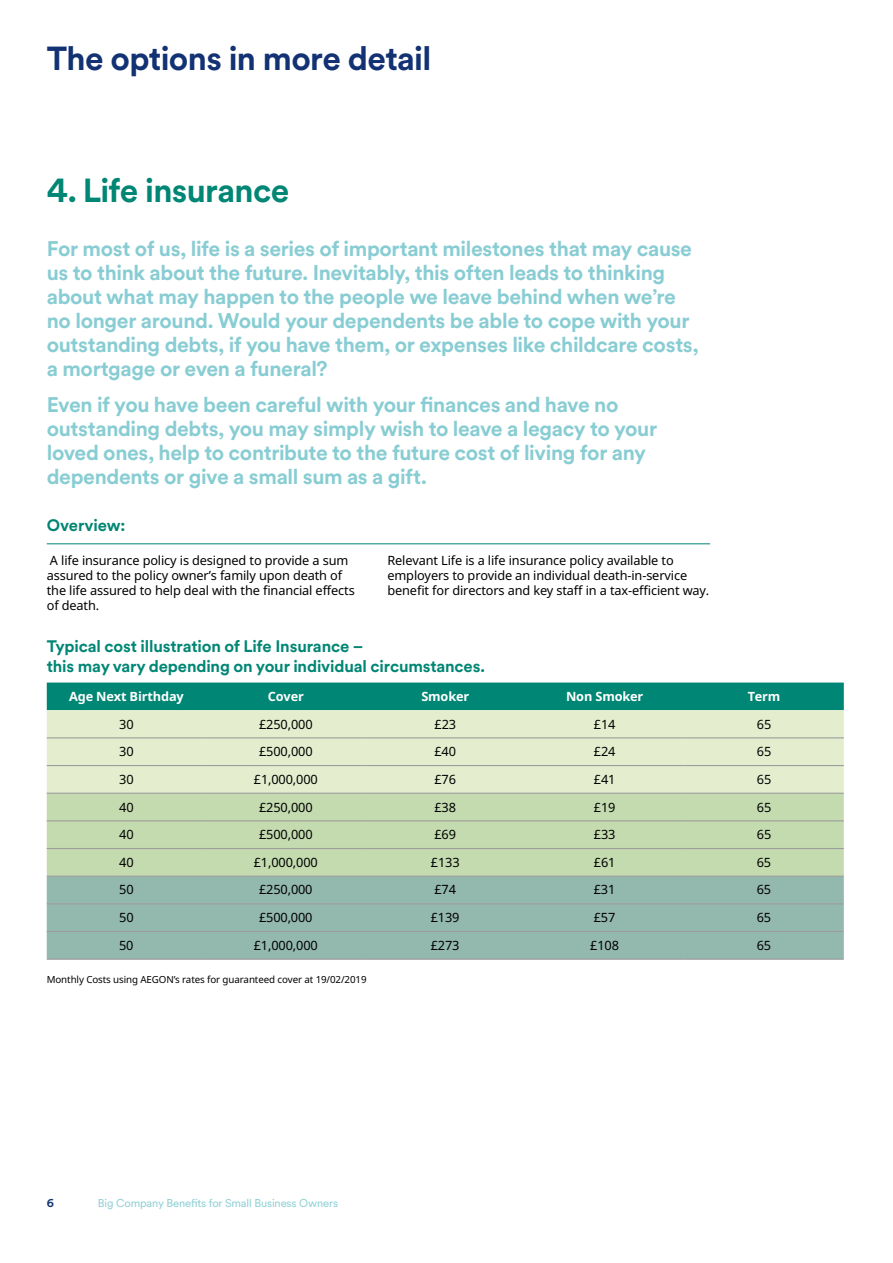
<style>
.page{position:relative;width:893px;height:1263px;background:#fff}
.page>*{position:absolute;margin:0;border:0;box-sizing:border-box;transform-origin:0 0}
.t1{font:700 33px "Schroders Circular";letter-spacing:-.02em;color:#123274}
.t2{font:700 33px "Schroders Circular";letter-spacing:-.02em;color:#008674}
.t3{font:700 21px/24px "Schroders Circular";letter-spacing:-.02em;color:#88cdd3}
.t4{font:700 16.5px/19.5px "Schroders Circular";letter-spacing:-.01em;color:#008674}
.t5{font:12.75px/15px "Noto Sans";letter-spacing:-.01em;color:#000}
.t6{font:700 12.75px "Noto Sans";letter-spacing:-.01em;color:#fff}
.t7{font:11.25px "Schroders Circular";letter-spacing:-.01em;color:#88cdd3}
.t8{font:700 11.25px "Schroders Circular";color:#123274}
.t9{font:9.75px "Noto Sans";letter-spacing:-.01em;color:#000}
</style>
<div class="page">
<hr style="left:47px;top:543px;width:663px;height:1px;background:#008674">
<div style="left:47px;top:682px;width:797px;height:28px;background:#008674"></div>
<div style="left:47px;top:710px;width:797px;height:83px;background:#e4eece"></div>
<div style="left:47px;top:794px;width:797px;height:82px;background:#c3dbaf"></div>
<div style="left:47px;top:877px;width:797px;height:82px;background:#93b8ae"></div>
<hr style="left:47px;top:765px;width:159px;height:1px;background:#9d9d9c">
<hr style="left:206px;top:765px;width:160px;height:1px;background:#9d9d9c">
<hr style="left:366px;top:765px;width:159px;height:1px;background:#9d9d9c">
<hr style="left:525px;top:765px;width:159px;height:1px;background:#9d9d9c">
<hr style="left:684px;top:765px;width:160px;height:1px;background:#9d9d9c">
<hr style="left:47px;top:793px;width:159px;height:1px;background:#9d9d9c">
<hr style="left:206px;top:793px;width:160px;height:1px;background:#9d9d9c">
<hr style="left:366px;top:793px;width:159px;height:1px;background:#9d9d9c">
<hr style="left:525px;top:793px;width:159px;height:1px;background:#9d9d9c">
<hr style="left:684px;top:793px;width:160px;height:1px;background:#9d9d9c">
<hr style="left:47px;top:820px;width:159px;height:1px;background:#9d9d9c">
<hr style="left:206px;top:820px;width:160px;height:1px;background:#9d9d9c">
<hr style="left:366px;top:820px;width:159px;height:1px;background:#9d9d9c">
<hr style="left:525px;top:820px;width:159px;height:1px;background:#9d9d9c">
<hr style="left:684px;top:820px;width:160px;height:1px;background:#9d9d9c">
<hr style="left:47px;top:848px;width:159px;height:1px;background:#9d9d9c">
<hr style="left:206px;top:848px;width:160px;height:1px;background:#9d9d9c">
<hr style="left:366px;top:848px;width:159px;height:1px;background:#9d9d9c">
<hr style="left:525px;top:848px;width:159px;height:1px;background:#9d9d9c">
<hr style="left:684px;top:848px;width:160px;height:1px;background:#9d9d9c">
<hr style="left:47px;top:876px;width:159px;height:1px;background:#9d9d9c">
<hr style="left:206px;top:876px;width:160px;height:1px;background:#9d9d9c">
<hr style="left:366px;top:876px;width:159px;height:1px;background:#9d9d9c">
<hr style="left:525px;top:876px;width:159px;height:1px;background:#9d9d9c">
<hr style="left:684px;top:876px;width:160px;height:1px;background:#9d9d9c">
<hr style="left:47px;top:903px;width:159px;height:1px;background:#9d9d9c">
<hr style="left:206px;top:903px;width:160px;height:1px;background:#9d9d9c">
<hr style="left:366px;top:903px;width:159px;height:1px;background:#9d9d9c">
<hr style="left:525px;top:903px;width:159px;height:1px;background:#9d9d9c">
<hr style="left:684px;top:903px;width:160px;height:1px;background:#9d9d9c">
<hr style="left:47px;top:931px;width:159px;height:1px;background:#9d9d9c">
<hr style="left:206px;top:931px;width:160px;height:1px;background:#9d9d9c">
<hr style="left:366px;top:931px;width:159px;height:1px;background:#9d9d9c">
<hr style="left:525px;top:931px;width:159px;height:1px;background:#9d9d9c">
<hr style="left:684px;top:931px;width:160px;height:1px;background:#9d9d9c">
<hr style="left:47px;top:959px;width:159px;height:1px;background:#9d9d9c">
<hr style="left:206px;top:959px;width:160px;height:1px;background:#9d9d9c">
<hr style="left:366px;top:959px;width:159px;height:1px;background:#9d9d9c">
<hr style="left:525px;top:959px;width:159px;height:1px;background:#9d9d9c">
<hr style="left:684px;top:959px;width:160px;height:1px;background:#9d9d9c">
<hr style="left:47px;top:737px;width:159px;height:1px;background:#9d9d9c">
<hr style="left:206px;top:737px;width:160px;height:1px;background:#9d9d9c">
<hr style="left:366px;top:737px;width:159px;height:1px;background:#9d9d9c">
<hr style="left:525px;top:737px;width:159px;height:1px;background:#9d9d9c">
<hr style="left:684px;top:737px;width:160px;height:1px;background:#9d9d9c">
<h1 class="t1" style="left:47px;top:36px;width:386px">The options in more detail</h1>
<h1 class="t2" style="left:47px;top:168px;width:244px">4. Life insurance</h1>
<p class="t3" style="left:47px;top:235px;width:653px">For most of us, life is a series of important milestones that may cause us to think about the future. Inevitably, this often leads to thinking about what may happen to the people we leave behind when we’re no longer around. Would your dependents be able to cope with your outstanding debts, if you have them, or expenses like childcare costs, a mortgage or even a funeral?</p>
<p class="t3" style="left:47px;top:392px;width:612px">Even if you have been careful with your finances and have no outstanding debts, you may simply wish to leave a legacy to your loved ones, help to contribute to the future cost of living for any dependents or give a small sum as a gift.</p>
<p class="t4" style="left:47px;top:514px;width:80px">Overview:</p>
<p class="t5" style="left:47px;top:552px;width:310px">A life insurance policy is designed to provide a sum assured to the policy owner’s family upon death of the life assured to help deal with the financial effects of death.</p>
<p class="t5" style="left:387px;top:552px;width:323px">Relevant Life is a life insurance policy available to employers to provide an individual death-in-service benefit for directors and key staff in a tax-efficient way.</p>
<p class="t4" style="left:47px;top:636px;width:440px">Typical cost illustration of Life Insurance –<br>this may vary depending on your individual circumstances.</p>
<p class="t6" style="left:69px;top:687px;width:116px">Age Next Birthday</p>
<p class="t6" style="left:268px;top:687px;width:37px">Cover</p>
<p class="t6" style="left:421px;top:687px;width:49px">Smoker</p>
<p class="t6" style="left:566px;top:687px;width:79px">Non Smoker</p>
<p class="t6" style="left:748px;top:687px;width:34px">Term</p>
<p class="t5" style="left:119px;top:716px;width:16px">30</p>
<p class="t5" style="left:259px;top:716px;width:55px">£250,000</p>
<p class="t5" style="left:434px;top:716px;width:23px">£23</p>
<p class="t5" style="left:594px;top:716px;width:23px">£14</p>
<p class="t5" style="left:757px;top:716px;width:16px">65</p>
<p class="t5" style="left:119px;top:744px;width:16px">30</p>
<p class="t5" style="left:259px;top:744px;width:55px">£500,000</p>
<p class="t5" style="left:434px;top:744px;width:23px">£40</p>
<p class="t5" style="left:594px;top:744px;width:23px">£24</p>
<p class="t5" style="left:757px;top:744px;width:16px">65</p>
<p class="t5" style="left:119px;top:771px;width:16px">30</p>
<p class="t5" style="left:254px;top:771px;width:66px">£1,000,000</p>
<p class="t5" style="left:434px;top:771px;width:23px">£76</p>
<p class="t5" style="left:594px;top:771px;width:23px">£41</p>
<p class="t5" style="left:757px;top:771px;width:16px">65</p>
<p class="t5" style="left:119px;top:799px;width:16px">40</p>
<p class="t5" style="left:259px;top:799px;width:55px">£250,000</p>
<p class="t5" style="left:434px;top:799px;width:23px">£38</p>
<p class="t5" style="left:594px;top:799px;width:23px">£19</p>
<p class="t5" style="left:757px;top:799px;width:16px">65</p>
<p class="t5" style="left:119px;top:827px;width:16px">40</p>
<p class="t5" style="left:259px;top:827px;width:55px">£500,000</p>
<p class="t5" style="left:434px;top:827px;width:23px">£69</p>
<p class="t5" style="left:594px;top:827px;width:23px">£33</p>
<p class="t5" style="left:757px;top:827px;width:16px">65</p>
<p class="t5" style="left:119px;top:854px;width:16px">40</p>
<p class="t5" style="left:254px;top:854px;width:66px">£1,000,000</p>
<p class="t5" style="left:431px;top:854px;width:30px">£133</p>
<p class="t5" style="left:594px;top:854px;width:23px">£61</p>
<p class="t5" style="left:757px;top:854px;width:16px">65</p>
<p class="t5" style="left:119px;top:882px;width:16px">50</p>
<p class="t5" style="left:259px;top:882px;width:55px">£250,000</p>
<p class="t5" style="left:434px;top:882px;width:23px">£74</p>
<p class="t5" style="left:594px;top:882px;width:23px">£31</p>
<p class="t5" style="left:757px;top:882px;width:16px">65</p>
<p class="t5" style="left:119px;top:910px;width:16px">50</p>
<p class="t5" style="left:259px;top:910px;width:55px">£500,000</p>
<p class="t5" style="left:431px;top:910px;width:30px">£139</p>
<p class="t5" style="left:594px;top:910px;width:23px">£57</p>
<p class="t5" style="left:757px;top:910px;width:16px">65</p>
<p class="t5" style="left:119px;top:937px;width:16px">50</p>
<p class="t5" style="left:254px;top:937px;width:66px">£1,000,000</p>
<p class="t5" style="left:431px;top:937px;width:30px">£273</p>
<p class="t5" style="left:590px;top:937px;width:30px">£108</p>
<p class="t5" style="left:757px;top:937px;width:16px">65</p>
<p class="t9" style="left:47px;top:973px;width:321px">Monthly Costs using AEGON’s rates for guaranteed cover at 19/02/2019</p>
<p class="t8" style="left:47px;top:1195px;width:9px">6</p>
<p class="t7" style="left:98px;top:1195px;width:242px">Big Company Benefits for Small Business Owners</p>
</div>
